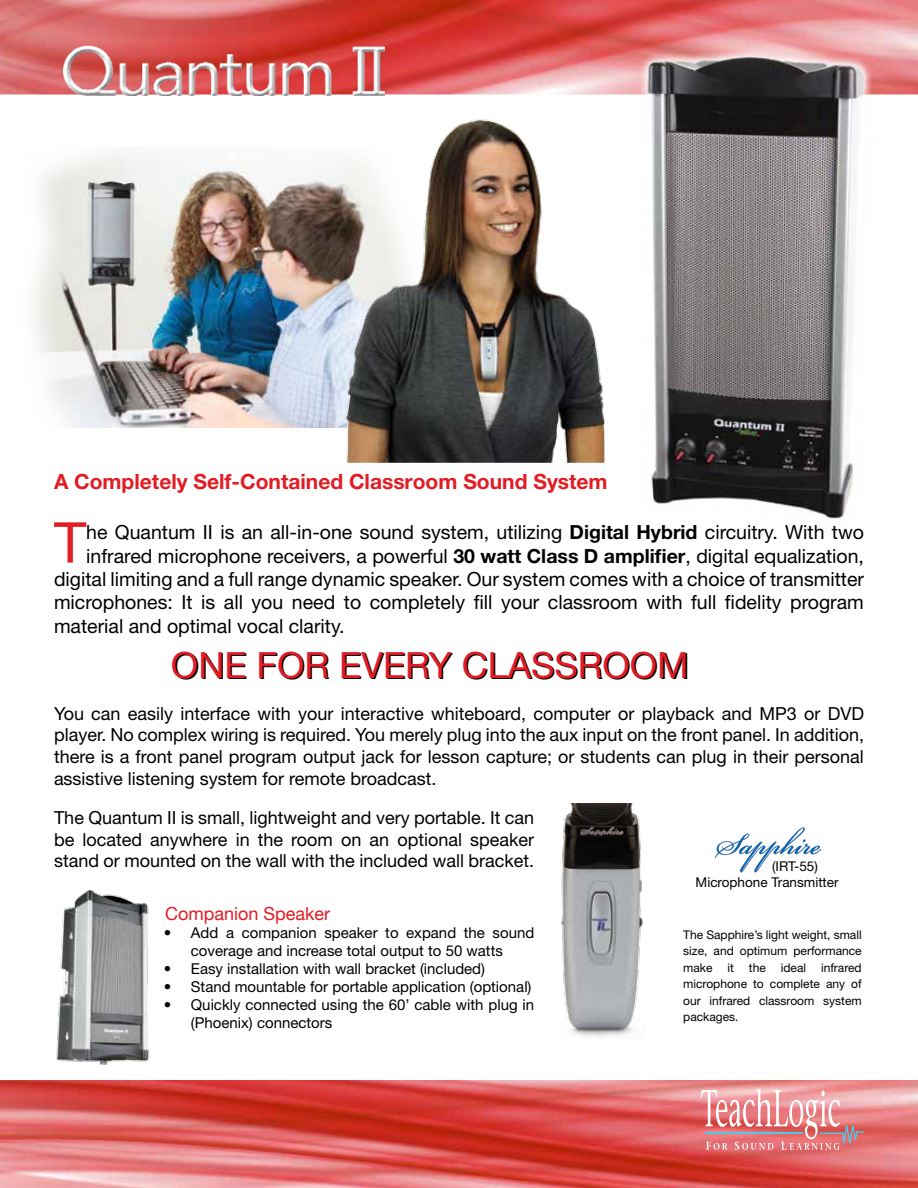
<style>
.page{position:relative;width:918px;height:1188px;background:#fff}
.page>*{position:absolute;margin:0;border:0;box-sizing:border-box;transform-origin:0 0}
.t1{font:56.25px "Helvetica Neue";color:#e31b23}
.t2{font:36px "Helvetica Neue";color:#000}
.t3{font:700 21px "Helvetica Neue";color:#e31b23}
.t4{font:19.5px "Helvetica Neue";color:#000}
.t5{font:18px/21.6px "Helvetica Neue";color:#000;text-align:justify}
.t6{font:18px "Helvetica Neue";color:#e31b23}
.t7{font:15px/18px "Helvetica Neue";color:#000;text-align:center}
.t8{font:13.5px/16.2px "Helvetica Neue";color:#000}
.t9{font:12px/16.5px "Helvetica Neue";color:#000;text-align:justify}
.s1{font-weight:700}
</style>
<div class="page">
<img style="left:0;top:0;width:918px;height:94px">
<img style="left:0;top:1080px;width:918px;height:108px">
<svg style="left:701px;top:1088px;width:163px;height:62px;background:#e59699"></svg>
<img style="left:561px;top:803px;width:82px;height:236px">
<img style="left:34px;top:151px;width:304px;height:276px">
<img style="left:338px;top:119px;width:266px;height:344px">
<svg style="left:715px;top:827px;width:106px;height:45px"></svg>
<img style="left:63px;top:45px;width:322px;height:51px">
<img style="left:617px;top:44px;width:270px;height:475px">
<img style="left:56px;top:890px;width:94px;height:175px">
<p class="t3" style="left:54px;top:468px;width:555px">A Completely Self-Contained Classroom Sound System</p>
<h1 class="t1" style="left:54px;top:509px;width:34px">T</h1>
<p class="t4" style="left:86px;top:521px;width:779px">he Quantum II is an all-in-one sound system, utilizing <span class="s1">Digital Hybrid</span> circuitry. With two</p>
<p class="t4" style="left:86px;top:544px;width:779px">infrared microphone receivers, a powerful <span class="s1">30 watt Class D amplifier</span>, digital equalization,</p>
<p class="t4" style="left:54px;top:567px;width:812px">digital limiting and a full range dynamic speaker. Our system comes with a choice of transmitter</p>
<p class="t4" style="left:54px;top:591px;width:811px">microphones: It is all you need to completely fill your classroom with full fidelity program</p>
<p class="t4" style="left:54px;top:614px;width:292px">material and optimal vocal clarity.</p>
<h2 class="t2" style="left:173px;top:645px;width:519px">ONE FOR EVERY CLASSROOM</h2>
<p class="t5" style="left:54px;top:702px;width:812px">You can easily interface with your interactive whiteboard, computer or playback and MP3 or DVD player. No complex wiring is required. You merely plug into the aux input on the front panel. In addition, there is a front panel program output jack for lesson capture; or students can plug in their personal assistive listening system for remote broadcast.</p>
<p class="t5" style="left:54px;top:807px;width:482px">The Quantum II is small, lightweight and very portable. It can be located anywhere in the room on an optional speaker stand or mounted on the wall with the included wall bracket.</p>
<p class="t6" style="left:165px;top:903px;width:167px">Companion Speaker</p>
<p class="t7" style="left:164px;top:923px;width:372px">• Add a companion speaker to expand the sound coverage and increase total output to 50 watts</p>
<p class="t7" style="left:164px;top:959px;width:323px">• Easy installation with wall bracket (included)</p>
<p class="t7" style="left:164px;top:977px;width:369px">• Stand mountable for portable application (optional)</p>
<p class="t7" style="left:191px;top:995px;width:345px;text-align:left;text-indent:-27px">• Quickly connected using the 60’ cable with plug in (Phoenix) connectors</p>
<p class="t8" style="left:696px;top:858px;width:145px;text-indent:77px">(IRT-55)<br>Microphone Transmitter</p>
<p class="t9" style="left:683px;top:926px;width:180px">The Sapphire’s light weight, small size, and optimum performance make it the ideal infrared microphone to complete any of our infrared classroom system packages.</p>
</div>
